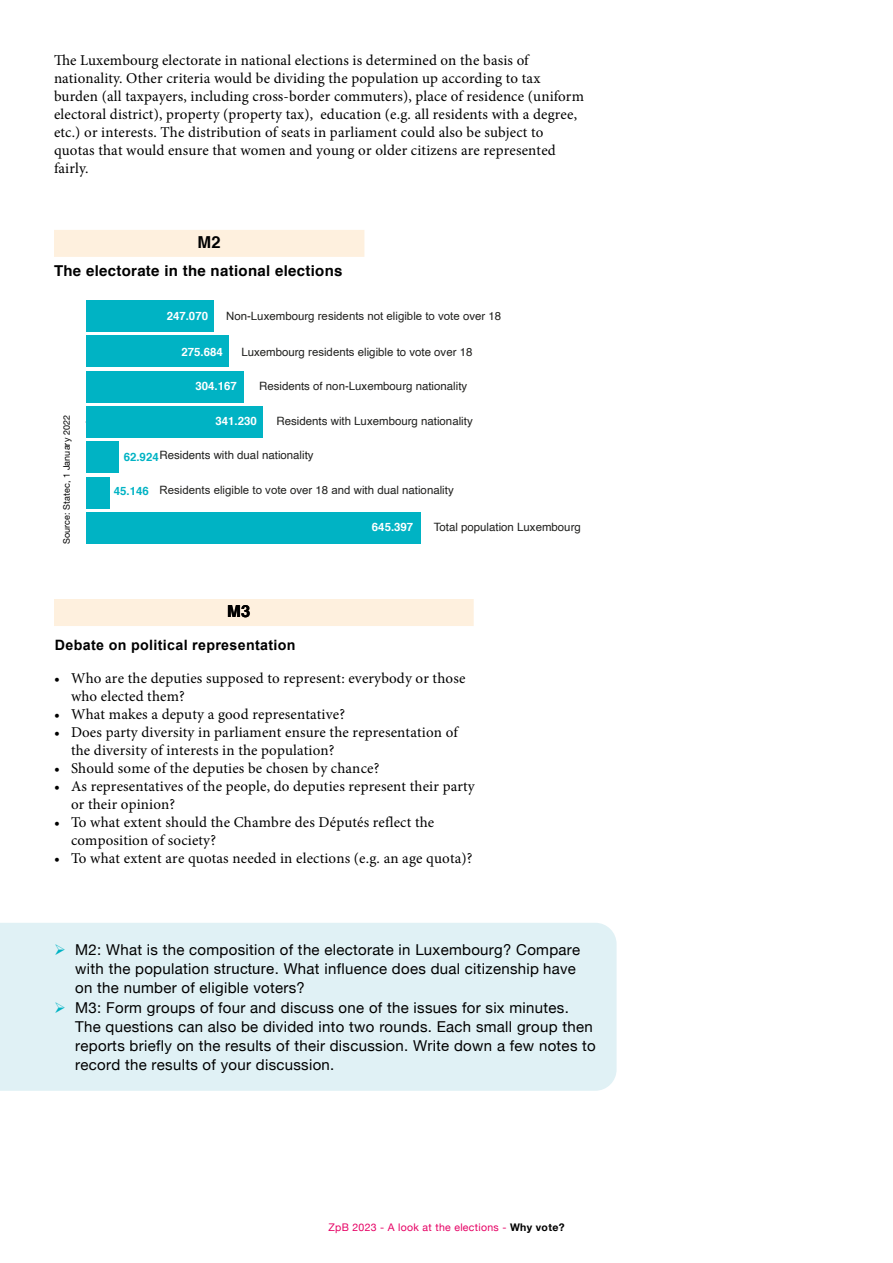
<style>
.page{position:relative;width:893px;height:1263px;background:#fff}
.page>*{position:absolute;margin:0;border:0;box-sizing:border-box;transform-origin:0 0}
.t1{font:700 16.5px "Helvetica";color:#000}
.t2{font:15px/18px "Minion Pro";letter-spacing:.01em;color:#000}
.t3{font:15px/19.2px "Helvetica Neue";letter-spacing:.02em;color:#000}
.t4{font:700 15px "Helvetica";letter-spacing:.02em;color:#000}
.t5{font:700 14.25px "Arial";letter-spacing:.025em;color:#000}
.t6{font:11.4px "Helvetica";color:#21211f}
.t7{font:11.4px "Arial";color:#21211f}
.t8{font:700 11.4px "Helvetica";color:#fff}
.t9{font:700 11.4px "Helvetica";color:#00b3c4}
.t10{font:10.5px "Helvetica Neue";letter-spacing:.03em;color:#e60064}
.t11{font:9px "Helvetica Neue";letter-spacing:.01em;color:#000}
.s1{font-family:"Helvetica"}
.s2{font-family:"Arial"}
.s3{font-weight:700;color:#000}
</style>
<div class="page">
<div style="left:0;top:923px;width:617px;height:168px;background:#e0f1f5"></div>
<div style="left:54px;top:230px;width:310px;height:27px;background:#fef0de"></div>
<div style="left:86px;top:512px;width:334px;height:32px;background:#00b3c4"></div>
<div style="left:86px;top:477px;width:23px;height:32px;background:#00b3c4"></div>
<div style="left:86px;top:441px;width:32px;height:32px;background:#00b3c4"></div>
<div style="left:86px;top:406px;width:177px;height:32px;background:#00b3c4"></div>
<div style="left:86px;top:371px;width:157px;height:32px;background:#00b3c4"></div>
<div style="left:86px;top:335px;width:143px;height:32px;background:#00b3c4"></div>
<div style="left:86px;top:300px;width:128px;height:32px;background:#00b3c4"></div>
<div style="left:54px;top:599px;width:420px;height:27px;background:#fef0de"></div>
<svg style="left:55px;top:944px;width:10px;height:11px"></svg>
<svg style="left:55px;top:1001px;width:10px;height:11px"></svg>
<p class="t2" style="left:54px;top:51px;width:531px">The Luxembourg electorate in national elections is determined on the basis of nationality. Other criteria would be dividing the population up according to tax burden (all taxpayers, including cross-border commuters), place of residence (uniform electoral district), property (property tax), education (e.g. all residents with a degree, etc.) or interests. The distribution of seats in parliament could also be subject to quotas that would ensure that women and young or older citizens are represented fairly.</p>
<p class="t1" style="left:198px;top:229px;width:25px">M2</p>
<p class="t4" style="left:54px;top:259px;width:290px">The electorate in the national elections</p>
<p class="t8" style="left:167px;top:306px;width:43px">247.070</p>
<p class="t7" style="left:226px;top:308px;width:277px">N<span class="s1">on-Luxembour</span>g residents not eligible to vote <span class="s1">over 18</span></p>
<p class="t8" style="left:181px;top:343px;width:43px">275.684</p>
<p class="t6" style="left:241px;top:343px;width:233px">Luxembourg <span class="s2">residents</span> eligible to vote over 18</p>
<p class="t11" style="left:60px;top:544px;width:130px;rotate:-90deg">Source: Statec, 1 January 2022</p>
<p class="t8" style="left:195px;top:377px;width:43px">304.167</p>
<p class="t6" style="left:259px;top:377px;width:210px">Residents of non-Luxembourg nationality</p>
<p class="t8" style="left:216px;top:412px;width:43px">341.230</p>
<p class="t6" style="left:277px;top:412px;width:198px">Residents <span class="s2">with</span> Luxembourg nationality</p>
<p class="t6" style="left:160px;top:447px;width:156px">Residents <span class="s2">with</span> dual nationality</p>
<p class="t7" style="left:160px;top:482px;width:296px">Residents eligible to vote <span class="s1">over 18</span> and <span class="s1">with dual nationality</span></p>
<p class="t9" style="left:124px;top:448px;width:37px">62.924</p>
<p class="t9" style="left:114px;top:482px;width:37px">45.146</p>
<p class="t8" style="left:372px;top:518px;width:43px">645.397</p>
<p class="t6" style="left:434px;top:518px;width:149px">Total population Luxembourg</p>
<p class="t1" style="left:227px;top:598px;width:25px">M3</p>
<p class="t5" style="left:55px;top:635px;width:242px">Debate on political representation</p>
<p class="t2" style="left:71px;top:669px;width:396px;text-indent:-17px">• Who are the deputies supposed to represent: everybody or those who elected them?</p>
<p class="t2" style="left:54px;top:705px;width:293px">• What makes a deputy a good representative?</p>
<p class="t2" style="left:71px;top:723px;width:388px;text-indent:-17px">• Does party diversity in parliament ensure the representation of the diversity of interests in the population?</p>
<p class="t2" style="left:54px;top:759px;width:327px">• Should some of the deputies be chosen by chance?</p>
<p class="t2" style="left:71px;top:777px;width:405px;text-indent:-17px">• As representatives of the people, do deputies represent their party or their opinion?</p>
<p class="t2" style="left:71px;top:813px;width:365px;text-indent:-17px">• To what extent should the Chambre des Députés reflect the composition of society?</p>
<p class="t2" style="left:54px;top:849px;width:420px">• To what extent are quotas needed in elections (e.g. an age quota)?</p>
<p class="t3" style="left:75px;top:941px;width:522px">M2: What is the composition of the electorate in Luxembourg? Compare with the population <span class="s2">structure</span>. What influence does dual citizenship have on the number of eligible voters?<br>M3: Form groups of four and discuss one of the issues for six minutes.<br>The questions can also be divided into two rounds. Each small group then reports briefly on the results of their discussion. <span class="s2">Write</span> down a few notes to record the results of your discussion.</p>
<p class="t10" style="left:328px;top:1219px;width:238px">ZpB 2023 - A look at the elections - <span class="s3">Why vote?</span></p>
</div>
